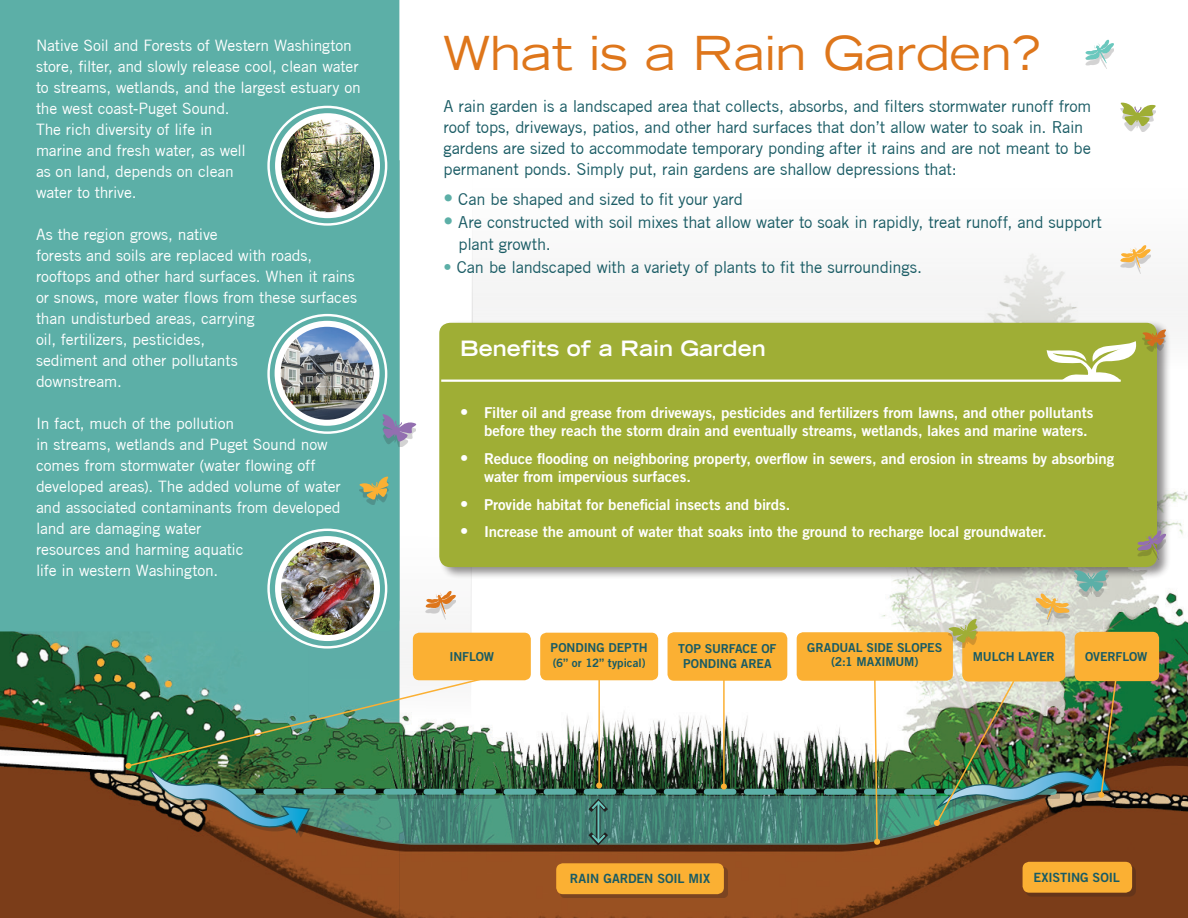
<style>
.page{position:relative;width:1188px;height:918px;background:#fff}
.page>*{position:absolute;margin:0;border:0;box-sizing:border-box;transform-origin:0 0}
.t1{font:expanded 46.5px "Trade Gothic LH";color:#de761b}
.t2{font:700 expanded 21px "Trade Gothic LH";color:#fff}
.t3{font:16.5px/21px "Trade Gothic";letter-spacing:-.015em;color:#195b64}
.t4{font:15.75px/21px "Trade Gothic";letter-spacing:-.01em;color:#fff}
.t5{font:15px/18px "Trade Gothic LT Std Bd 2";letter-spacing:-.005em;color:#fff}
.t6{font:12.75px "Trade Gothic LT Std Bd 2";letter-spacing:-.01em;color:#195b64}
.t7{font:12.3px/14.5px "Trade Gothic LT Std Bd 2";letter-spacing:-.005em;color:#195b64;text-align:center}
.t8{font:11.55px "Trade Gothic LT Std Bd 2";letter-spacing:.005em;color:#195b64}
.s1{font-size:19.5px;color:#5cafa7}
.s2{color:#5cafa7}
.s3{font-family:"Trade Gothic";font-size:16.5px}
</style>
<div class="page">
<img style="left:399px;top:148px;width:789px;height:770px">
<img style="left:0;top:631px;width:399px;height:287px">
<div style="left:0;top:0;width:399px;height:631px;background:#5cafa7"></div>
<div style="left:438px;top:320px;width:734px;height:259px;background:#231f20;opacity:.5"></div>
<div style="left:439px;top:323px;width:718px;height:244px;background:#9fae35;border-radius:11px"></div>
<hr style="left:441px;top:380px;width:680px;height:2px;background:#fff">
<div style="left:382px;top:419px;width:34px;height:28px;background:#231f20;opacity:.2"></div>
<svg style="left:379px;top:412px;width:42px;height:32px"></svg>
<div style="left:1121px;top:108px;width:35px;height:24px;background:#231f20;opacity:.2"></div>
<svg style="left:1120px;top:102px;width:36px;height:26px"></svg>
<div style="left:1085px;top:45px;width:29px;height:24px;background:#231f20;opacity:.2"></div>
<svg style="left:1085px;top:39px;width:29px;height:24px"></svg>
<div style="left:426px;top:596px;width:30px;height:24px;background:#f6f6f6"></div>
<svg style="left:425px;top:591px;width:32px;height:23px"></svg>
<svg style="left:1047px;top:329px;width:122px;height:52px"></svg>
<div style="left:1138px;top:536px;width:28px;height:24px;background:#231f20;opacity:.2"></div>
<svg style="left:1137px;top:530px;width:30px;height:24px"></svg>
<div style="left:1036px;top:599px;width:33px;height:26px;background:#231f20;opacity:.2"></div>
<div style="left:1120px;top:250px;width:31px;height:24px;background:#231f20;opacity:.2"></div>
<svg style="left:1120px;top:245px;width:31px;height:23px"></svg>
<div style="left:359px;top:482px;width:30px;height:23px;background:#231f20;opacity:.2"></div>
<svg style="left:355px;top:475px;width:36px;height:27px"></svg>
<svg style="left:1035px;top:569px;width:77px;height:51px"></svg>
<div style="left:1075px;top:632px;width:84px;height:49px;background:#fbb033;border-radius:7px"></div>
<div style="left:1026px;top:866px;width:110px;height:31px;background:#231f20;opacity:.25"></div>
<div style="left:1023px;top:862px;width:109px;height:31px;background:#fbb033;border-radius:7px"></div>
<div style="left:560px;top:867px;width:168px;height:31px;background:#231f20;opacity:.25"></div>
<div style="left:556px;top:863px;width:168px;height:31px;background:#fbb033;border-radius:7px"></div>
<div style="left:797px;top:632px;width:156px;height:49px;background:#fbb033;border-radius:7px"></div>
<div style="left:962px;top:631px;width:103px;height:51px;background:#fbb033;border-radius:7px"></div>
<div style="left:668px;top:632px;width:119px;height:49px;background:#fbb033;border-radius:7px"></div>
<div style="left:540px;top:633px;width:118px;height:47px;background:#fbb033;border-radius:7px"></div>
<div style="left:413px;top:633px;width:118px;height:47px;background:#fbb033;border-radius:7px"></div>
<div style="left:267px;top:106px;width:120px;height:120px;border:2px solid #fff;border-radius:50%"></div>
<img style="left:278px;top:116px;width:99px;height:99px;border-radius:49px">
<div style="left:275px;top:113px;width:105px;height:105px;border:6px solid #fff;border-radius:50%"></div>
<div style="left:267px;top:314px;width:120px;height:120px;border:2px solid #fff;border-radius:50%"></div>
<img style="left:278px;top:324px;width:99px;height:99px;border-radius:49px">
<div style="left:275px;top:321px;width:105px;height:105px;border:6px solid #fff;border-radius:50%"></div>
<div style="left:267px;top:529px;width:120px;height:120px;border:2px solid #fff;border-radius:50%"></div>
<img style="left:279px;top:539px;width:98px;height:99px">
<div style="left:275px;top:536px;width:105px;height:105px;border:6px solid #fff;border-radius:50%"></div>
<img style="left:125px;top:669px;width:994px;height:180px">
<div style="left:948px;top:624px;width:30px;height:24px;background:#231f20;opacity:.2"></div>
<svg style="left:945px;top:617px;width:35px;height:28px"></svg>
<p class="t4" style="left:36px;top:35px;width:326px">Native Soil and Forests of Western Washington store, filter, and slowly release cool, clean water to streams, wetlands, and the largest estuary on the west coast-Puget Sound.<br>The rich diversity of life in<br>marine and fresh water, as well<br>as on land, depends on clean<br>water to thrive.</p>
<p class="t4" style="left:36px;top:224px;width:323px">As the region grows, native<br>forests and soils are replaced with roads, rooftops and other hard surfaces. When it rains or snows, more water flows from these surfaces than undisturbed areas, carrying<br>oil, fertilizers, pesticides,<br>sediment and other pollutants<br>downstream.</p>
<p class="t4" style="left:36px;top:413px;width:306px">In fact, much of the pollution<br>in streams, wetlands and Puget Sound now comes from stormwater (water flowing off developed areas). The added volume of water and associated contaminants from developed land are damaging water<br>resources and harming aquatic<br>life in western Washington.</p>
<p class="t1" style="left:444px;top:22px;width:598px">What is a Rain Garden?</p>
<p class="t3" style="left:444px;top:96px;width:649px">A rain garden is a landscaped area that collects, absorbs, and filters stormwater runoff from roof tops, driveways, patios, and other hard surfaces that don’t allow water to soak in. Rain gardens are sized to accommodate temporary ponding after it rains and are not meant to be permanent ponds. Simply put, rain gardens are shallow depressions that:</p>
<p class="t3" style="left:444px;top:189px;width:301px"><span class="s1">•</span> Can be shaped and sized to fit your yard</p>
<p class="t3" style="left:459px;top:210px;width:645px;line-height:22.5px;text-indent:-15px"><span class="s1">•</span> Are constructed with soil mixes that allow water to soak in rapidly, treat runoff, and support plant growth.</p>
<p class="t3" style="left:444px;top:256px;width:480px"><span class="s2">•</span> Can be landscaped with a variety of plants to fit the surroundings.</p>
<p class="t2" style="left:460px;top:335px;width:307px">Benefits of a Rain Garden</p>
<p class="t5" style="left:484px;top:404px;width:611px;text-indent:-24px"><span class="s3">•</span> Filter oil and grease from driveways, pesticides and fertilizers from lawns, and other pollutants before they reach the storm drain and eventually streams, wetlands, lakes and marine waters.</p>
<p class="t5" style="left:484px;top:449px;width:632px;text-indent:-24px"><span class="s3">•</span> Reduce flooding on neighboring property, overflow in sewers, and erosion in streams by absorbing water from impervious surfaces.</p>
<p class="t5" style="left:460px;top:495px;width:332px"><span class="s3">•</span> Provide habitat for beneficial insects and birds.</p>
<p class="t5" style="left:460px;top:523px;width:588px"><span class="s3">•</span> Increase the amount of water that soaks into the ground to recharge local groundwater.</p>
<p class="t7" style="left:449px;top:649px;width:46px">INFLOW</p>
<p class="t7" style="left:551px;top:640px;width:99px">PONDING DEPTH</p>
<p class="t8" style="left:553px;top:655px;width:94px">(6” or 12” typical)</p>
<p class="t7" style="left:678px;top:641px;width:100px">TOP SURFACE OF</p>
<p class="t7" style="left:683px;top:656px;width:90px">PONDING AREA</p>
<p class="t7" style="left:807px;top:640px;width:137px">GRADUAL SIDE SLOPES (2:1 MAXIMUM)</p>
<p class="t7" style="left:973px;top:649px;width:84px">MULCH LAYER</p>
<p class="t7" style="left:1085px;top:649px;width:64px">OVERFLOW</p>
<p class="t6" style="left:570px;top:871px;width:142px">RAIN GARDEN SOIL MIX</p>
<p class="t6" style="left:1033px;top:869px;width:88px">EXISTING SOIL</p>
</div>
